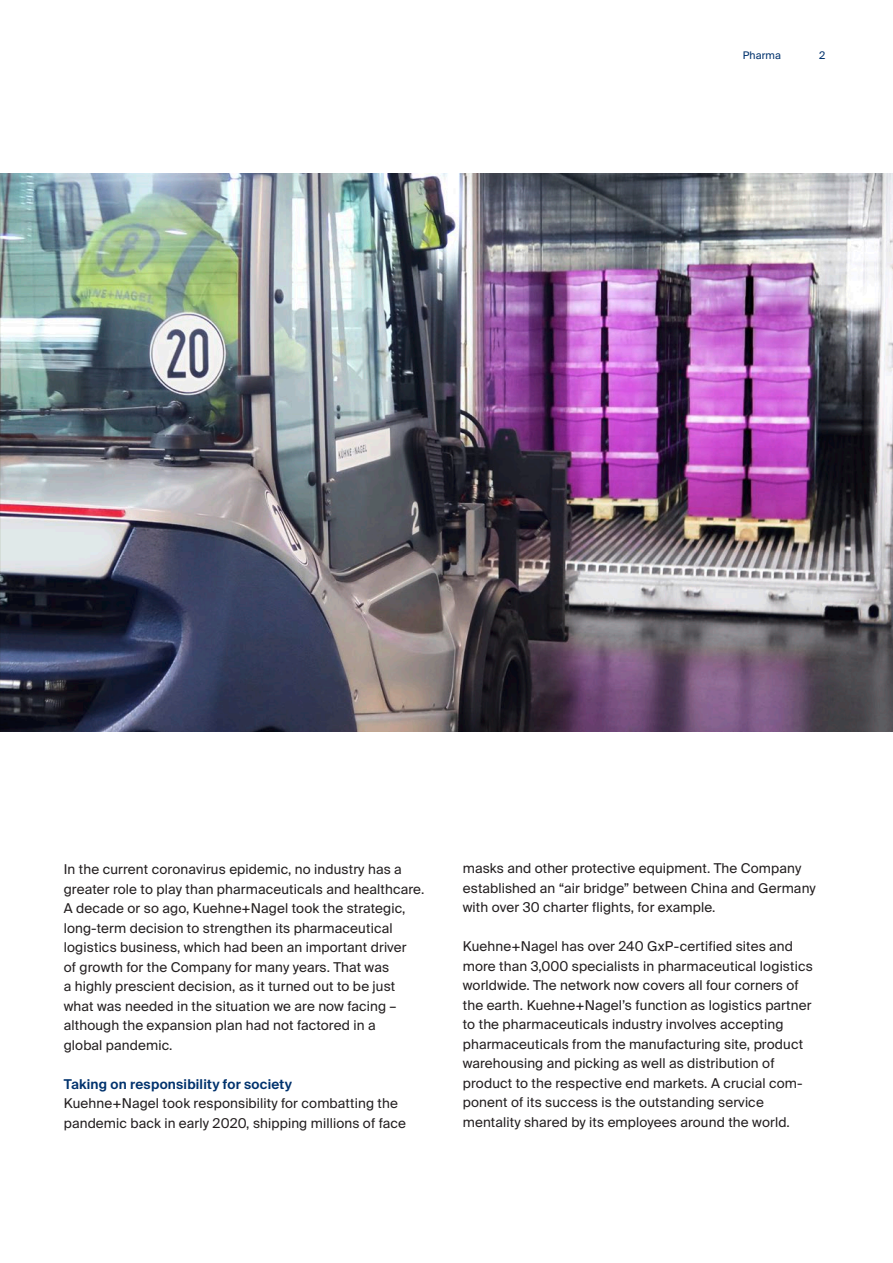
<style>
.page{position:relative;width:893px;height:1263px;background:#fff}
.page>*{position:absolute;margin:0;border:0;box-sizing:border-box;transform-origin:0 0}
.t1{font:13.5px/19.5px "Suisse Intl";letter-spacing:.01em;color:#231f20}
.t2{font:600 13.5px "Suisse Intl";letter-spacing:.02em;color:#00326d}
.t3{font:10.5px "Suisse Intl";letter-spacing:.01em;color:#00326d}
.t4{font:10.5px "Suisse Intl";color:#00326d}
</style>
<div class="page">
<img style="left:0;top:173px;width:893px;height:558px">
<p class="t3" style="left:743px;top:49px;width:40px">Pharma</p>
<p class="t4" style="left:819px;top:50px;width:8px">2</p>
<p class="t1" style="left:64px;top:860px;width:362px">In the current coronavirus epidemic, no industry has a greater role to play than pharmaceuticals and healthcare.<br>A decade or so ago, Kuehne+Nagel took the strategic, long-term decision to strengthen its pharmaceutical logistics business, which had been an important driver<br>of growth for the Company for many years. That was<br>a highly prescient decision, as it turned out to be just what was needed in the situation we are now facing – although the expansion plan had not factored in a<br>global pandemic.</p>
<p class="t2" style="left:64px;top:1076px;width:230px">Taking on responsibility for society</p>
<p class="t1" style="left:64px;top:1094px;width:344px">Kuehne+Nagel took responsibility for combatting the pandemic back in early 2020, shipping millions of face</p>
<p class="t1" style="left:463px;top:859px;width:354px">masks and other protective equipment. The Company established an “air bridge” between China and Germany with over 30 charter flights, for example.</p>
<p class="t1" style="left:463px;top:937px;width:352px">Kuehne+Nagel has over 240 GxP-certified sites and more than 3,000 specialists in pharmaceutical logistics worldwide. The network now covers all four corners of the earth. Kuehne+Nagel’s function as logistics partner to the pharmaceuticals industry involves accepting pharmaceuticals from the manufacturing site, product warehousing and picking as well as distribution of product to the respective end markets. A crucial com&shy;ponent of its success is the outstanding service mentality shared by its employees around the world.</p>
</div>
